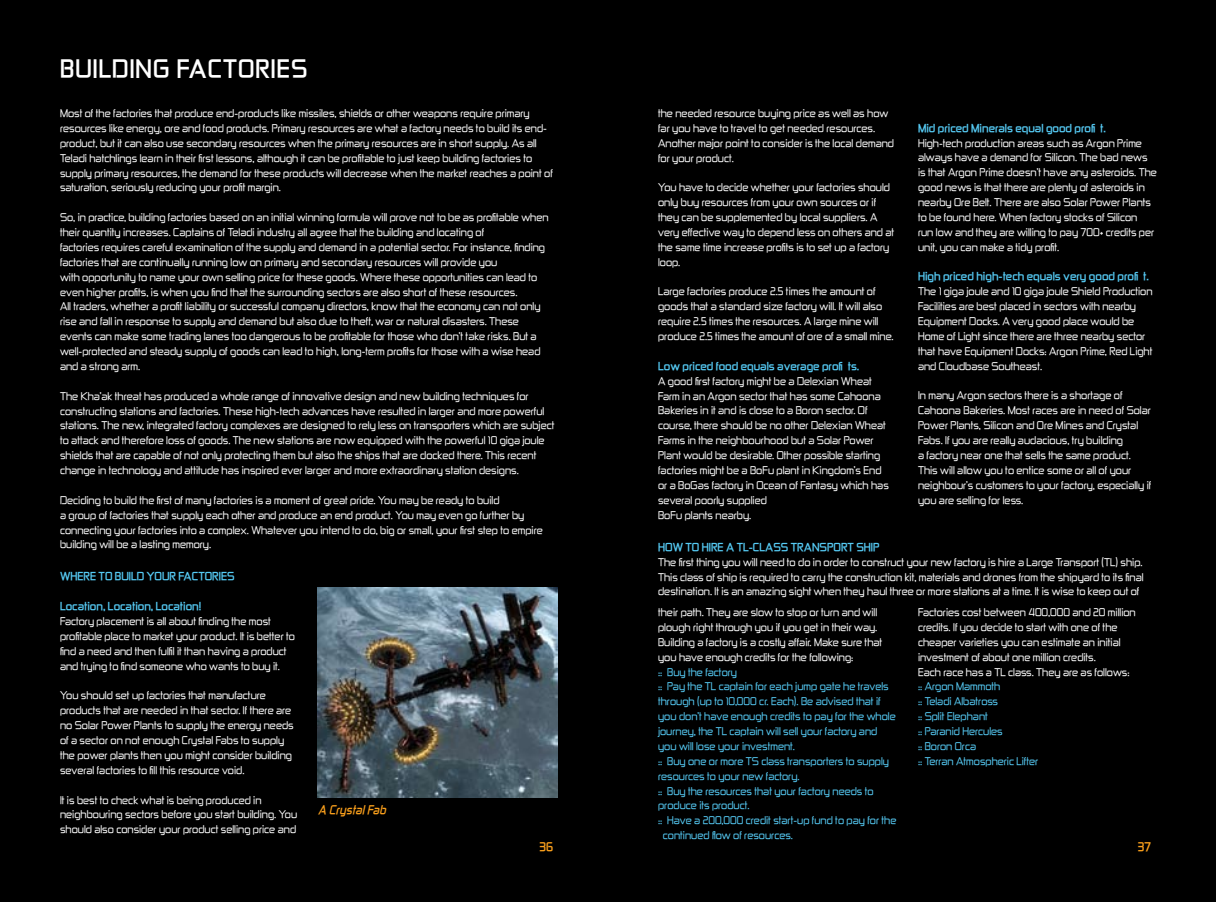
<style>
.page{position:relative;width:1217px;height:902px;background:#fff}
.page>*{position:absolute;margin:0;border:0;box-sizing:border-box;transform-origin:0 0}
.t1{font:700 21px "Zekton";letter-spacing:.05em;color:#fff}
.t2{font:italic 700 10.5px "Zekton";letter-spacing:.025em;color:#f99f1c}
.t3{font:700 10.5px "Zekton";color:#f99f1c}
.t4{font:9.62px/14.9px "Zekton";color:#fff}
.t5{font:9.62px/14.9px "Zekton";color:#56cbf5}
.t6{font:700 9.62px "Zekton";color:#56cbf5}
</style>
<div class="page">
<div style="left:0;top:0;width:1215px;height:901px;background:#000"></div>
<img style="left:317px;top:588px;width:241px;height:209px">
<h1 class="t1" style="left:60px;top:53px;width:146px">BUILDING FACTOR</h1>
<h1 class="t1" style="left:271px;top:53px;width:36px">IES</h1>
<p class="t4" style="left:60px;top:105px;width:494px">Most of the factories that produce end-products like missiles, shields or other weapons require primary resources like energy, ore and food products. Primary resources are what a factory needs to build its end&shy;product, but it can also use secondary resources when the primary resources are in short supply. As all Teladi hatchlings learn in their first lessons, although it can be profitable to just keep building factories to supply primary resources, the demand for these products will decrease when the market reaches a point of saturation, seriously reducing your profit margin.</p>
<p class="t4" style="left:60px;top:210px;width:490px">So, in practice, building factories based on an initial winning formula will prove not to be as profitable when their quantity increases. Captains of Teladi industry all agree that the building and locating of<br>factories requires careful examination of the supply and demand in a potential sector. For instance, finding factories that are continually running low on primary and secondary resources will provide you<br>with opportunity to name your own selling price for these goods. Where these opportunities can lead to even higher profits, is when you find that the surrounding sectors are also short of these resources.<br>All traders, whether a profit liability or successful company directors, know that the economy can not only rise and fall in response to supply and demand but also due to theft, war or natural disasters. These events can make some trading lanes too dangerous to be profitable for those who don’t take risks. But a well-protected and steady supply of goods can lead to high, long-term profits for those with a wise head and a strong arm.</p>
<p class="t4" style="left:60px;top:388px;width:496px">The Kha’ak threat has produced a whole range of innovative design and new building techniques for constructing stations and factories. These high-tech advances have resulted in larger and more powerful stations. The new, integrated factory complexes are designed to rely less on transporters which are subject to attack and therefore loss of goods. The new stations are now equipped with the powerful 10 giga joule shields that are capable of not only protecting them but also the ships that are docked there. This recent change in technology and attitude has inspired ever larger and more extraordinary station designs.</p>
<p class="t4" style="left:60px;top:492px;width:484px">Deciding to build the first of many factories is a moment of great pride. You may be ready to build<br>a group of factories that supply each other and produce an end product. You may even go further by connecting your factories into a complex. Whatever you intend to do, big or small, your first step to empire building will be a lasting memory.</p>
<p class="t6" style="left:60px;top:569px;width:103px">WHERE TO BUILD YOUR</p>
<p class="t6" style="left:178px;top:569px;width:14px">FACTOR</p>
<p class="t6" style="left:219px;top:569px;width:16px">IES</p>
<p class="t6" style="left:60px;top:599px;width:143px">Location, Location, Location!</p>
<p class="t4" style="left:60px;top:613px;width:236px">Factory placement is all about finding the most profitable place to market your product. It is better to find a need and then fulfil it than having a product and trying to find someone who wants to buy it.</p>
<p class="t4" style="left:60px;top:688px;width:235px">You should set up factories that manufacture products that are needed in that sector. If there are no Solar Power Plants to supply the energy needs of a sector on not enough Crystal Fabs to supply the power plants then you might consider building several factories to fill this resource void.</p>
<p class="t4" style="left:60px;top:792px;width:239px">It is best to check what is being produced in neighbouring sectors before you start building. You should also consider your product selling price and</p>
<p class="t2" style="left:318px;top:802px;width:69px">A Crystal Fab</p>
<p class="t4" style="left:658px;top:105px;width:237px">the needed resource buying price as well as how far you have to travel to get needed resources.<br>Another major point to consider is the local demand for your product.</p>
<p class="t4" style="left:658px;top:180px;width:238px">You have to decide whether your factories should only buy resources from your own sources or if they can be supplemented by local suppliers. A very effective way to depend less on others and at the same time increase profits is to set up a factory loop.</p>
<p class="t4" style="left:658px;top:284px;width:237px">Large factories produce 2.5 times the amount of goods that a standard size factory will. It will also require 2.5 times the resources. A large mine will produce 2.5 times the amount of ore of a small mine.</p>
<p class="t6" style="left:658px;top:359px;width:203px">Low priced food equals average profi ts.</p>
<p class="t4" style="left:658px;top:373px;width:232px">A good first factory might be a Delexian Wheat Farm in an Argon sector that has some Cahoona Bakeries in it and is close to a Boron sector. Of course, there should be no other Delexian Wheat Farms in the neighbourhood but a Solar Power Plant would be desirable. Other possible starting factories might be a BoFu plant in Kingdom’s End or a BoGas factory in Ocean of Fantasy which has several poorly supplied<br>BoFu plants nearby.</p>
<p class="t6" style="left:918px;top:121px;width:189px">Mid priced Minerals equal good profi t.</p>
<p class="t4" style="left:918px;top:135px;width:240px">High-tech production areas such as Argon Prime always have a demand for Silicon. The bad news is that Argon Prime doesn’t have any asteroids. The good news is that there are plenty of asteroids in nearby Ore Belt. There are also Solar Power Plants to be found here. When factory stocks of Silicon<br>run low and they are willing to pay 700+ credits per unit, you can make a tidy profit.</p>
<p class="t6" style="left:918px;top:269px;width:232px">High priced high-tech equals very good profi t.</p>
<p class="t4" style="left:918px;top:284px;width:236px">The 1 giga joule and 10 giga joule Shield Production Facilities are best placed in sectors with nearby Equipment Docks. A very good place would be Home of Light since there are three nearby sector that have Equipment Docks: Argon Prime, Red Light and Cloudbase Southeast.</p>
<p class="t4" style="left:918px;top:388px;width:235px">In many Argon sectors there is a shortage of Cahoona Bakeries. Most races are in need of Solar Power Plants, Silicon and Ore Mines and Crystal Fabs. If you are really audacious, try building<br>a factory near one that sells the same product.<br>This will allow you to entice some or all of your neighbour’s customers to your factory, especially if you are selling for less.</p>
<p class="t6" style="left:658px;top:540px;width:103px">HOW TO HIRE A TL-CLASS</p>
<p class="t6" style="left:790px;top:540px;width:9px">TRANS</p>
<p class="t6" style="left:827px;top:540px;width:15px">PORT</p>
<p class="t6" style="left:856px;top:540px;width:25px">SHIP</p>
<p class="t4" style="left:658px;top:554px;width:487px;text-align:justify">The first thing you will need to do in order to construct your new factory is hire a Large Transport (TL) ship.<br>This class of ship is required to carry the construction kit, materials and drones from the shipyard to its final destination. It is an amazing sight when they haul three or more stations at a time. It is wise to keep out of</p>
<p class="t4" style="left:658px;top:604px;width:226px">their path. They are slow to stop or turn and will plough right through you if you get in their way.<br>Building a factory is a costly affair. Make sure that you have enough credits for the following:</p>
<p class="t5" style="left:658px;top:664px;width:80px">:: Buy the factory</p>
<p class="t5" style="left:658px;top:679px;width:232px">:: Pay the TL captain for each jump gate he travels</p>
<p class="t5" style="left:658px;top:694px;width:224px">through (up to 10,000 cr. Each). Be advised that if</p>
<p class="t5" style="left:658px;top:709px;width:239px">you don’t have enough credits to pay for the whole</p>
<p class="t5" style="left:658px;top:723px;width:221px">journey, the TL captain will sell your factory and</p>
<p class="t5" style="left:658px;top:738px;width:138px">you will lose your investment.</p>
<p class="t5" style="left:658px;top:753px;width:232px">:: Buy one or more TS class transporters to supply</p>
<p class="t5" style="left:658px;top:768px;width:143px">resources to your new factory.</p>
<p class="t5" style="left:658px;top:783px;width:217px">:: Buy the resources that your factory needs to</p>
<p class="t5" style="left:658px;top:798px;width:93px">produce its product.</p>
<p class="t5" style="left:658px;top:813px;width:240px">:: Have a 200,000 credit start-up fund to pay for the</p>
<p class="t5" style="left:663px;top:827px;width:132px">continued flow of resources.</p>
<p class="t4" style="left:918px;top:604px;width:219px">Factories cost between 400,000 and 20 million credits. If you decide to start with one of the cheaper varieties you can estimate an initial investment of about one million credits.<br>Each race has a TL class. They are as follows:</p>
<p class="t5" style="left:918px;top:679px;width:122px">:: Argon Mammoth<br>:: Teladi Albatross<br>:: Split Elephant<br>:: Paranid Hercules<br>:: Boron Orca<br>:: Terran Atmospheric Lifter</p>
<p class="t3" style="left:539px;top:839px;width:15px">36</p>
<p class="t3" style="left:1137px;top:839px;width:15px">37</p>
</div>
